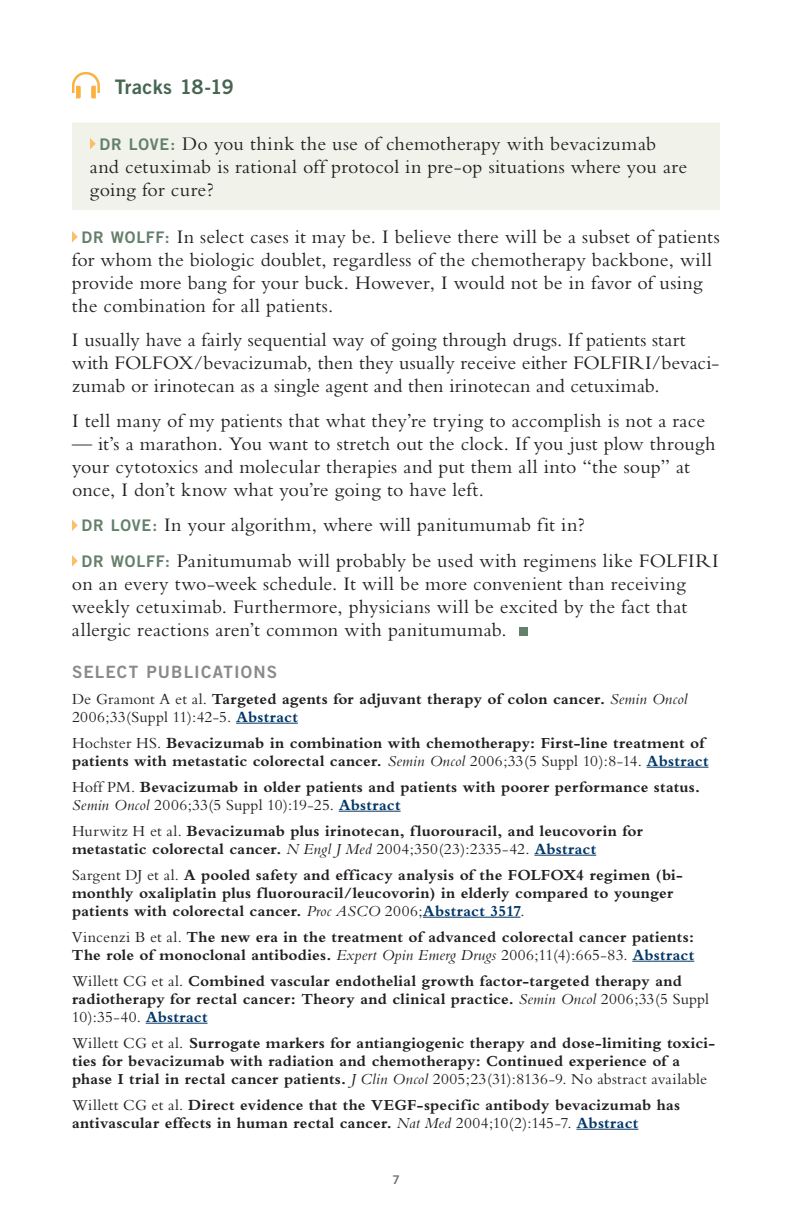
<style>
.page{position:relative;width:792px;height:1224px;background:#fff}
.page>*{position:absolute;margin:0;border:0;box-sizing:border-box;transform-origin:0 0}
.t1{font:20px/23px "Bembo RTP Std";letter-spacing:.01em;color:#231f20}
.t2{font:20px "Trade Gothic LT Std Bd 2";letter-spacing:.005em;color:#476650}
.t3{font:17px "Trade Gothic LT Std Bd 2";letter-spacing:.065em;color:#8a8a8e}
.t4{font:700 16px/18px "Bembo RTP Std";letter-spacing:.01em;color:#231f20}
.t5{font:12px "Trade Gothic LT Std Bd 2";color:#717074}
.s1{font-family:"Trade Gothic LT Std Bd 2";font-size:16px;color:#63806b}
.s2{font-weight:400}
.s3{font-weight:400;font-style:italic}
.s4{color:#003667}
</style>
<div class="page">
<div style="left:72px;top:123px;width:648px;height:87px;background:#f1f3eb"></div>
<hr style="left:236px;top:723px;width:62px;height:1px;background:#003667">
<hr style="left:647px;top:767px;width:61px;height:1px;background:#003667">
<hr style="left:339px;top:811px;width:62px;height:1px;background:#003667">
<hr style="left:534px;top:855px;width:62px;height:1px;background:#003667">
<hr style="left:423px;top:917px;width:97px;height:1px;background:#003667">
<hr style="left:632px;top:961px;width:62px;height:1px;background:#003667">
<hr style="left:146px;top:1023px;width:62px;height:1px;background:#003667">
<hr style="left:576px;top:1129px;width:62px;height:1px;background:#003667">
<svg style="left:72px;top:72px;width:28px;height:26px"></svg>
<svg style="left:90px;top:138px;width:6px;height:12px"></svg>
<svg style="left:72px;top:231px;width:6px;height:12px"></svg>
<svg style="left:72px;top:520px;width:6px;height:11px"></svg>
<svg style="left:72px;top:555px;width:6px;height:12px"></svg>
<div style="left:519px;top:627px;width:9px;height:9px;background:#63806b"></div>
<p class="t2" style="left:115px;top:74px;width:121px">Tracks 18-19</p>
<p class="t1" style="left:90px;top:131px;width:599px;text-indent:10px"><span class="s1">DR LOVE:</span> Do you think the use of chemotherapy with bevacizumab and cetuximab is rational off protocol in pre-op situations where you are going for cure?</p>
<p class="t1" style="left:72px;top:224px;width:649px;text-indent:10px"><span class="s1">DR WOLFF:</span> In select cases it may be. I believe there will be a subset of patients for whom the biologic doublet, regardless of the chemotherapy backbone, will provide more bang for your buck. However, I would not be in favor of using the combination for all patients.</p>
<p class="t1" style="left:72px;top:328px;width:649px">I usually have a fairly sequential way of going through drugs. If patients start with FOLFOX/bevacizumab, then they usually receive either FOLFIRI/bevaci&shy;zumab or irinotecan as a single agent and then irinotecan and cetuximab.</p>
<p class="t1" style="left:72px;top:408px;width:635px">I tell many of my patients that what they’re trying to accomplish is not a race</p>
<p class="t1" style="left:72px;top:431px;width:645px">— it’s a marathon. You want to stretch out the clock. If you just plow through your cytotoxics and molecular therapies and put them all into “the soup” at once, I don’t know what you’re going to have left.</p>
<p class="t1" style="left:82px;top:507px;width:639px;line-height:35.6px"><span class="s1">DR LOVE:</span> In your algorithm, where will panitumumab fit in?<br><span class="s1">DR WOLFF:</span> Panitumumab will probably be used with regimens like FOLFIRI</p>
<p class="t1" style="left:72px;top:572px;width:617px;text-align:justify">on an every two-week schedule. It will be more convenient than receiving weekly cetuximab. Furthermore, physicians will be excited by the fact that allergic reactions aren’t common with panitumumab.</p>
<p class="t3" style="left:72px;top:661px;width:207px">SELECT PUBLICATIONS</p>
<p class="t4" style="left:72px;top:689px;width:617px"><span class="s2">De Gramont A et al.</span> Targeted agents for adjuvant therapy of colon cancer. <span class="s3">Semin Oncol<br></span><span class="s2">2006;33(Suppl 11):42-5.</span> <span class="s4">Abstract</span></p>
<p class="t4" style="left:72px;top:733px;width:638px"><span class="s2">Hochster HS.</span> Bevacizumab in combination with chemotherapy: First-line treatment of patients with metastatic colorectal cancer. <span class="s3">Semin Oncol</span> <span class="s2">2006;33(5 Suppl 10):8-14.</span> <span class="s4">Abstract</span></p>
<p class="t4" style="left:72px;top:777px;width:630px"><span class="s2">Hoff PM.</span> Bevacizumab in older patients and patients with poorer performance status.<br><span class="s3">Semin Oncol</span> <span class="s2">2006;33(5 Suppl 10):19-25.</span> <span class="s4">Abstract</span></p>
<p class="t4" style="left:72px;top:821px;width:573px"><span class="s2">Hurwitz H et al.</span> Bevacizumab plus irinotecan, fluorouracil, and leucovorin for metastatic colorectal cancer. <span class="s3">N Engl J Med</span> <span class="s2">2004;350(23):2335-42.</span> <span class="s4">Abstract</span></p>
<p class="t4" style="left:72px;top:865px;width:612px"><span class="s2">Sargent DJ et al.</span> A pooled safety and efficacy analysis of the FOLFOX4 regimen (bi&shy;monthly oxaliplatin plus fluorouracil/leucovorin) in elderly compared to younger patients with colorectal cancer. <span class="s3">Proc ASCO</span> <span class="s2">2006;</span><span class="s4">Abstract 3517</span><span class="s2">.</span></p>
<p class="t4" style="left:72px;top:927px;width:624px"><span class="s2">Vincenzi B et al.</span> The new era in the treatment of advanced colorectal cancer patients:<br>The role of monoclonal antibodies. <span class="s3">Expert Opin Emerg Drugs</span> <span class="s2">2006;11(4):665-83.</span> <span class="s4">Abstract</span></p>
<p class="t4" style="left:72px;top:972px;width:639px"><span class="s2">Willett CG et al.</span> Combined vascular endothelial growth factor-targeted therapy and radiotherapy for rectal cancer: Theory and clinical practice. <span class="s3">Semin Oncol</span> <span class="s2">2006;33(5 Suppl<br>10):35-40.</span> <span class="s4">Abstract</span></p>
<p class="t4" style="left:72px;top:1034px;width:645px"><span class="s2">Willett CG et al.</span> Surrogate markers for antiangiogenic therapy and dose-limiting toxici&shy;ties for bevacizumab with radiation and chemotherapy: Continued experience of a phase I trial in rectal cancer patients. <span class="s3">J Clin Oncol</span> <span class="s2">2005;23(31):8136-9. No abstract available</span></p>
<p class="t4" style="left:72px;top:1096px;width:610px"><span class="s2">Willett CG et al.</span> Direct evidence that the VEGF-specific antibody bevacizumab has antivascular effects in human rectal cancer. <span class="s3">Nat Med</span> <span class="s2">2004;10(2):145-7.</span> <span class="s4">Abstract</span></p>
<p class="t5" style="left:392px;top:1172px;width:9px">7</p>
</div>
